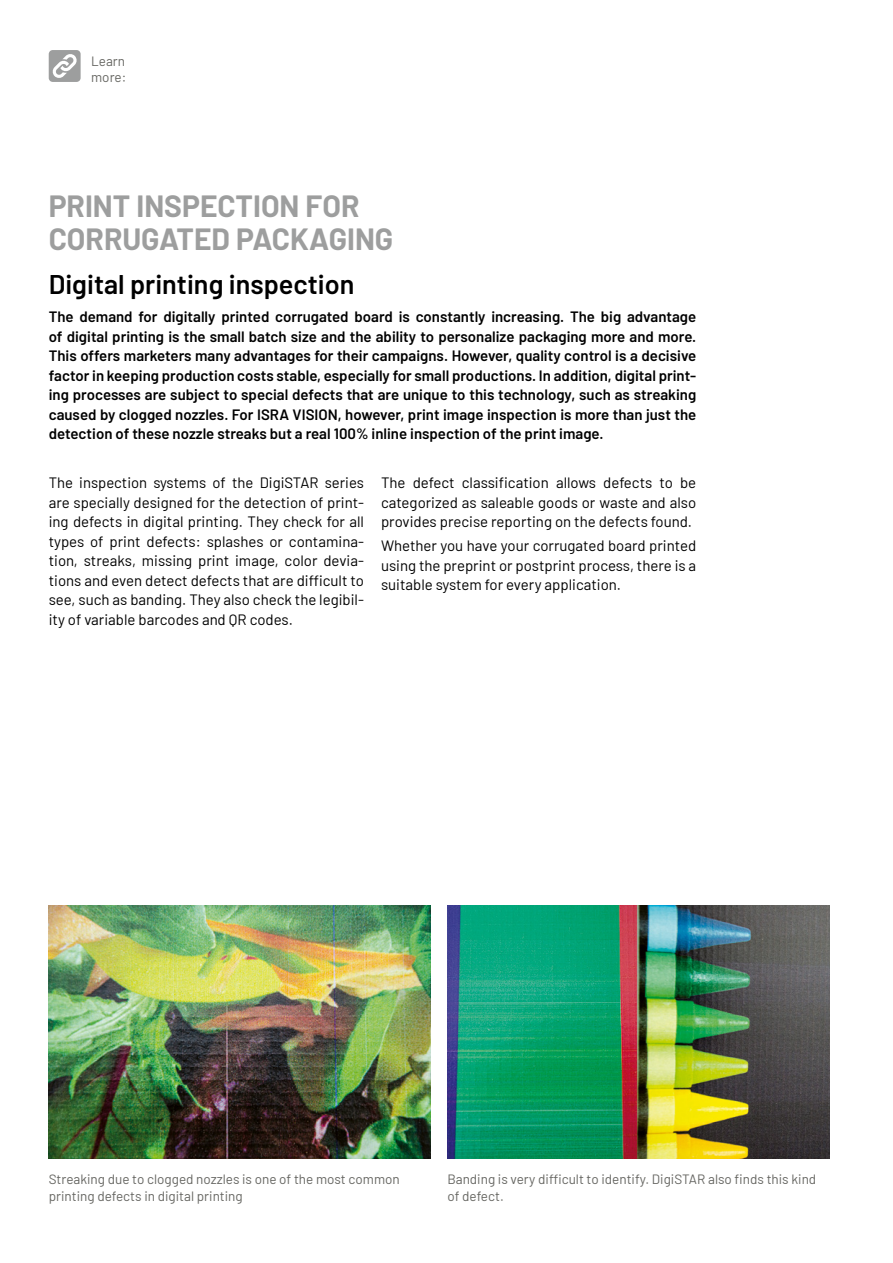
<style>
.page{position:relative;width:893px;height:1263px;background:#fff}
.page>*{position:absolute;margin:0;border:0;box-sizing:border-box;transform-origin:0 0}
.t1{font:700 30px/33px "Barlow";color:#9d9e9e}
.t2{font:600 27px "Barlow";color:#000}
.t3{font:600 15px/19.5px "Barlow";color:#000;text-align:justify}
.t4{font:15px/19.5px "Barlow";color:#000;text-align:justify}
.t5{font:13.5px/16.2px "Barlow";color:#666662}
</style>
<div class="page">
<img style="left:49px;top:906px;width:381px;height:252px">
<img style="left:447px;top:906px;width:382px;height:252px">
<svg style="left:49px;top:50px;width:32px;height:32px"></svg>
<p class="t5" style="left:91px;top:52px;width:37px">Learn more:</p>
<h1 class="t1" style="left:49px;top:187px;width:346px">PRINT INSPECTION FOR<br>CORRUGATED PACKAGING</h1>
<h2 class="t2" style="left:49px;top:265px;width:307px">Digital printing inspection</h2>
<p class="t3" style="left:49px;top:306px;width:649px">The demand for digitally printed corrugated board is constantly increasing. The big advantage of digital printing is the small batch size and the ability to personalize packaging more and more.<br>This offers marketers many advantages for their campaigns. However, quality control is a decisive factor in keeping production costs stable, especially for small productions. In addition, digital print&shy;ing processes are subject to special defects that are unique to this technology, such as streaking caused by clogged nozzles. For ISRA VISION, however, print image inspection is more than just the detection of these nozzle streaks but a real 100% inline inspection of the print image.</p>
<p class="t4" style="left:49px;top:472px;width:317px">The inspection systems of the DigiSTAR series are specially designed for the detection of print&shy;ing defects in digital printing. They check for all types of print defects: splashes or contamina&shy;tion, streaks, missing print image, color devia&shy;tions and even detect defects that are difficult to see, such as banding. They also check the legibil&shy;ity of variable barcodes and QR codes.</p>
<p class="t4" style="left:381px;top:472px;width:317px">The defect classification allows defects to be categorized as saleable goods or waste and also provides precise reporting on the defects found.</p>
<p class="t4" style="left:381px;top:535px;width:317px">Whether you have your corrugated board printed using the preprint or postprint process, there is a suitable system for every application.</p>
<p class="t5" style="left:49px;top:1170px;width:353px">Streaking due to clogged nozzles is one of the most common printing defects in digital printing</p>
<p class="t5" style="left:447px;top:1170px;width:370px">Banding is very difficult to identify. DigiSTAR also finds this kind of defect.</p>
</div>
